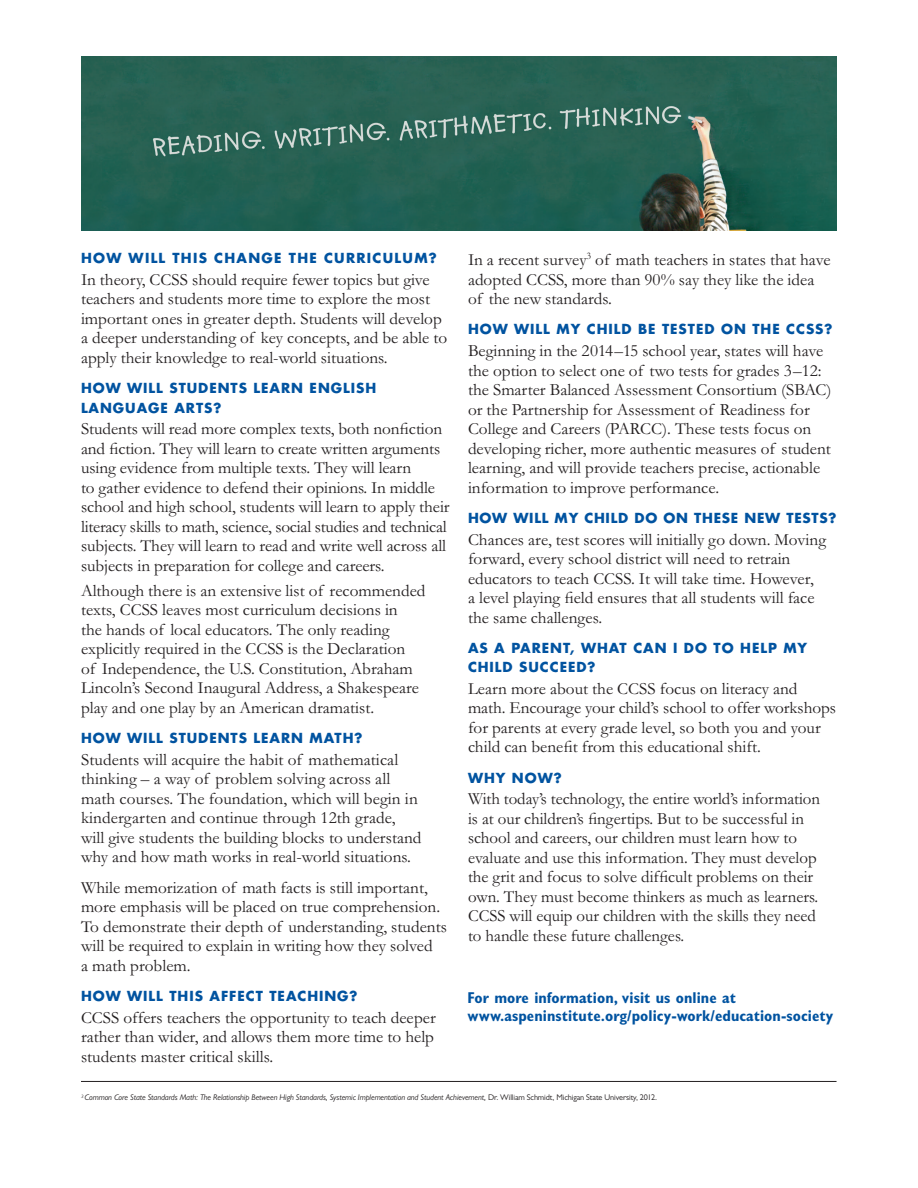
<style>
.page{position:relative;width:918px;height:1188px;background:#fff}
.page>*{position:absolute;margin:0;border:0;box-sizing:border-box;transform-origin:0 0}
.t1{font:17.25px/19.5px "Garamond";color:#231f20}
.t2{font:700 condensed 15.75px "Gill Sans";letter-spacing:.005em;color:#0153a0}
.t3{font:700 13.5px/19.5px "Futura";letter-spacing:.07em;color:#0153a0}
.t4{font:700 13.5px "Futura";letter-spacing:.095em;color:#0153a0}
.t5{font:italic 8.25px "Gill Sans";letter-spacing:-.01em;color:#231f20}
.s1{font-style:normal}
</style>
<div class="page">
<hr style="left:81px;top:1081px;width:756px;height:1px;background:#231f20">
<img style="left:81px;top:57px;width:756px;height:173px">
<p class="t4" style="left:81px;top:249px;width:357px">HOW WILL THIS CHANGE THE CURRICULUM?</p>
<p class="t1" style="left:81px;top:270px;width:368px">In theory, CCSS should require fewer topics but give teachers and students more time to explore the most important ones in greater depth. Students will develop a deeper understanding of key concepts, and be able to apply their knowledge to real-world situations.</p>
<p class="t3" style="left:81px;top:378px;width:297px">HOW WILL STUDENTS LEARN ENGLISH<br>LANGUAGE ARTS?</p>
<p class="t1" style="left:81px;top:420px;width:370px">Students will read more complex texts, both nonfiction and fiction. They will learn to create written arguments using evidence from multiple texts. They will learn<br>to gather evidence to defend their opinions. In middle school and high school, students will learn to apply their literacy skills to math, science, social studies and technical subjects. They will learn to read and write well across all subjects in preparation for college and careers.</p>
<p class="t1" style="left:81px;top:581px;width:346px">Although there is an extensive list of recommended texts, CCSS leaves most curriculum decisions in<br>the hands of local educators. The only reading explicitly required in the CCSS is the Declaration<br>of Independence, the U.S. Constitution, Abraham Lincoln’s Second Inaugural Address, a Shakespeare play and one play by an American dramatist.</p>
<p class="t3" style="left:81px;top:728px;width:283px">HOW WILL STUDENTS LEARN MATH?</p>
<p class="t1" style="left:81px;top:750px;width:342px">Students will acquire the habit of mathematical thinking – a way of problem solving across all math courses. The foundation, which will begin in kindergarten and continue through 12th grade, will give students the building blocks to understand why and how math works in real-world situations.</p>
<p class="t1" style="left:81px;top:878px;width:368px">While memorization of math facts is still important, more emphasis will be placed on true comprehension.<br>To demonstrate their depth of understanding, students will be required to explain in writing how they solved<br>a math problem.</p>
<p class="t3" style="left:81px;top:986px;width:278px">HOW WILL THIS AFFECT TEACHING?</p>
<p class="t1" style="left:81px;top:1008px;width:356px;text-align:justify">CCSS offers teachers the opportunity to teach deeper rather than wider, and allows them more time to help students master critical skills.</p>
<p class="t1" style="left:468px;top:250px;width:364px">In a recent survey<sup>3</sup> of math teachers in states that have adopted CCSS, more than 90% say they like the idea of the new standards.</p>
<p class="t3" style="left:468px;top:319px;width:366px">HOW WILL MY CHILD BE TESTED ON THE CCSS?</p>
<p class="t1" style="left:468px;top:341px;width:365px">Beginning in the 2014–15 school year, states will have the option to select one of two tests for grades 3–12: the Smarter Balanced Assessment Consortium (SBAC) or the Partnership for Assessment of Readiness for College and Careers (PARCC). These tests focus on developing richer, more authentic measures of student learning, and will provide teachers precise, actionable information to improve performance.</p>
<p class="t3" style="left:468px;top:508px;width:370px">HOW WILL MY CHILD DO ON THESE NEW TESTS?</p>
<p class="t1" style="left:468px;top:530px;width:360px">Chances are, test scores will initially go down. Moving forward, every school district will need to retrain educators to teach CCSS. It will take time. However,<br>a level playing field ensures that all students will face the same challenges.</p>
<p class="t3" style="left:468px;top:638px;width:341px">AS A PARENT, WHAT CAN I DO TO HELP MY<br>CHILD SUCCEED?</p>
<p class="t1" style="left:468px;top:679px;width:370px">Learn more about the CCSS focus on literacy and math. Encourage your child’s school to offer workshops for parents at every grade level, so both you and your child can benefit from this educational shift.</p>
<p class="t3" style="left:468px;top:768px;width:95px">WHY NOW?</p>
<p class="t1" style="left:468px;top:790px;width:354px">With today’s technology, the entire world’s information is at our children’s fingertips. But to be successful in school and careers, our children must learn how to evaluate and use this information. They must develop the grit and focus to solve difficult problems on their own. They must become thinkers as much as learners.<br>CCSS will equip our children with the skills they need to handle these future challenges.</p>
<p class="t2" style="left:468px;top:989px;width:270px">For more information, visit us online at</p>
<p class="t2" style="left:468px;top:1007px;width:367px">www.aspeninstitute.org/policy-work/education-society</p>
<p class="t5" style="left:81px;top:1093px;width:578px"><sup>3</sup> Common Core State Standards Math: The Relationship Between High Standards, Systemic Implementation and Student Achievement, <span class="s1">Dr. William Schmidt, Michigan State University, 2012.</span></p>
</div>
